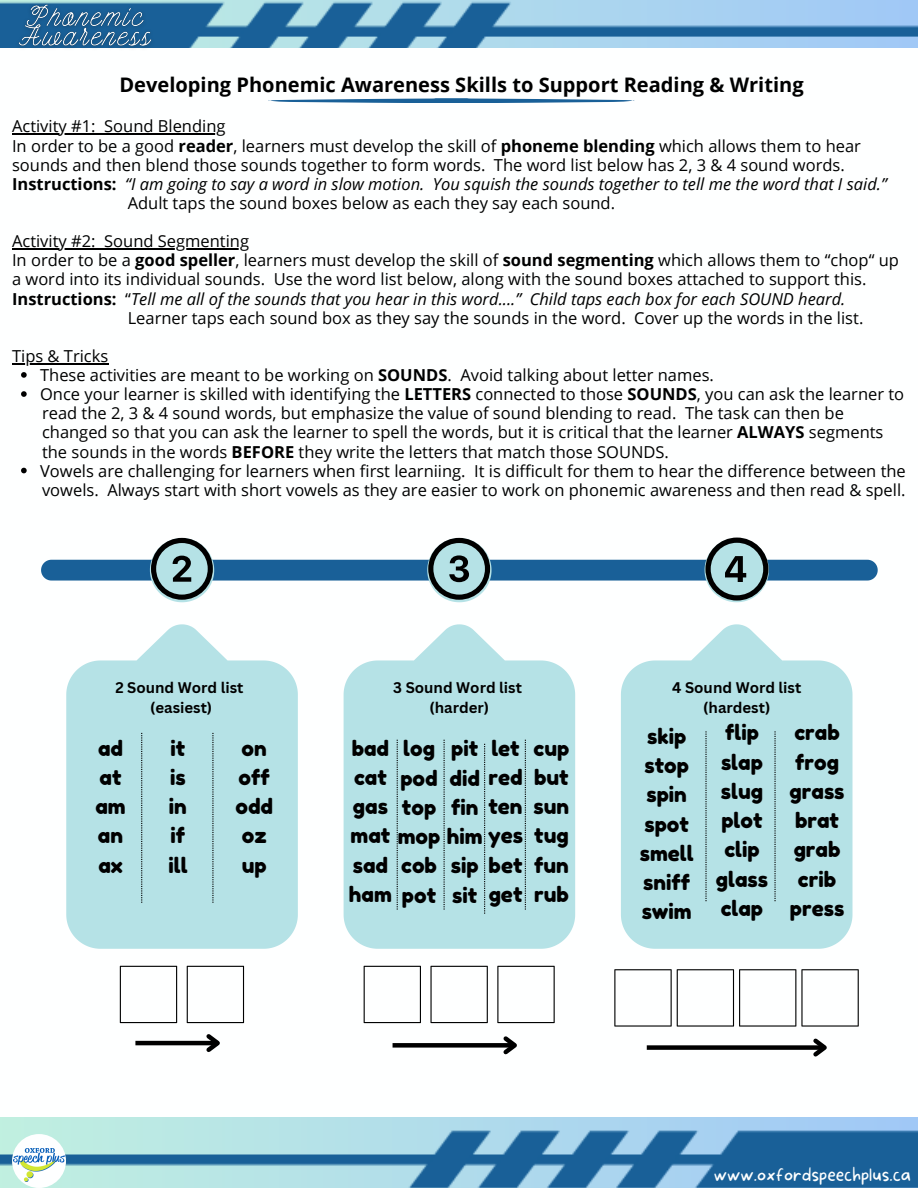
<style>
.page{position:relative;width:918px;height:1188px;background:#fff}
.page>*{position:absolute;margin:0;border:0;box-sizing:border-box;transform-origin:0 0}
.t1{font:21px/29.2px "Fredoka One";color:#000}
.t2{font:700 20.1px "Open Sans";color:#000}
.t3{font:100 18.6px "More Sugar";color:#feffff}
.t4{font:16.5px/19.2px "Open Sans";color:#000}
.t5{font:italic 16.5px/19.2px "Open Sans";color:#000}
.t6{font:700 16.5px "Open Sans";color:#000}
.t7{font:700 15px/20.2px "Canva Sans";color:#000;text-align:center}
.s1{font-weight:700}
.s2{font-style:normal}
</style>
<div class="page">
<img style="left:0;top:0;width:918px;height:1188px">
<div style="left:12px;top:1134px;width:54px;height:54px;background:#feffff;border-radius:50%"></div>
<img style="left:14px;top:1148px;width:50px;height:34px">
<div style="left:0;top:49px;width:918px;height:1068px;background:#feffff"></div>
<hr style="left:12px;top:134px;width:84px;height:1px;background:#000">
<hr style="left:104px;top:134px;width:122px;height:1px;background:#000">
<hr style="left:12px;top:248px;width:84px;height:1px;background:#000">
<hr style="left:104px;top:248px;width:145px;height:1px;background:#000">
<hr style="left:12px;top:363px;width:96px;height:1px;background:#000">
<svg style="left:21px;top:372px;width:6px;height:6px"></svg>
<svg style="left:21px;top:391px;width:6px;height:6px"></svg>
<svg style="left:21px;top:468px;width:6px;height:5px"></svg>
<svg style="left:268px;top:98px;width:367px;height:5px"></svg>
<svg style="left:66px;top:624px;width:232px;height:325px;background:#bce4e8"></svg>
<svg style="left:344px;top:624px;width:231px;height:325px;background:#bbe4e8"></svg>
<svg style="left:621px;top:624px;width:232px;height:325px;background:#bce4e8"></svg>
<svg style="left:41px;top:538px;width:837px;height:64px"></svg>
<svg style="left:397px;top:740px;width:1px;height:170px"></svg>
<svg style="left:444px;top:740px;width:1px;height:170px"></svg>
<svg style="left:484px;top:744px;width:1px;height:170px"></svg>
<svg style="left:525px;top:740px;width:1px;height:170px"></svg>
<svg style="left:705px;top:731px;width:2px;height:170px"></svg>
<svg style="left:774px;top:731px;width:2px;height:170px"></svg>
<svg style="left:141px;top:733px;width:1px;height:170px"></svg>
<svg style="left:212px;top:733px;width:1px;height:170px"></svg>
<img style="left:10px;top:0;width:151px;height:49px">
<svg style="left:120px;top:966px;width:57px;height:57px"></svg>
<hr style="left:135px;top:1041px;width:83px;height:4px;background:#000">
<svg style="left:202px;top:1034px;width:18px;height:18px"></svg>
<svg style="left:187px;top:966px;width:57px;height:57px"></svg>
<svg style="left:364px;top:966px;width:57px;height:57px"></svg>
<svg style="left:430px;top:966px;width:58px;height:57px"></svg>
<svg style="left:497px;top:966px;width:58px;height:57px"></svg>
<div style="left:393px;top:1043px;width:122px;height:5px;background:#000"></div>
<svg style="left:499px;top:1036px;width:18px;height:19px"></svg>
<svg style="left:614px;top:969px;width:245px;height:58px"></svg>
<div style="left:647px;top:1045px;width:178px;height:5px;background:#000"></div>
<svg style="left:809px;top:1038px;width:18px;height:19px"></svg>
<h2 class="t2" style="left:119px;top:71px;width:686px">Developing Phonemic Awareness Skills to Support Reading &amp; Writing</h2>
<p class="t4" style="left:12px;top:116px;width:850px;text-indent:92px">Sound Blending<br>In order to be a good <span class="s1">reader</span>, learners must develop the skill of <span class="s1">phoneme blending</span> which allows them to hear</p>
<p class="t4" style="left:12px;top:155px;width:475px">sounds and then blend those sounds together to form words.</p>
<p class="t4" style="left:494px;top:155px;width:352px">The word list below has 2, 3 &amp; 4 sound words.</p>
<p class="t6" style="left:12px;top:172px;width:106px">Instructions:</p>
<p class="t5" style="left:125px;top:174px;width:763px">“I am going to say a word in slow motion. You squish the sounds together to tell me the word that I said.”<br><span class="s2">Adult taps the sound boxes below as each they say each sound.</span></p>
<p class="t4" style="left:12px;top:231px;width:85px">Activity #2:</p>
<p class="t4" style="left:12px;top:116px;width:85px">Activity #1:</p>
<p class="t4" style="left:12px;top:231px;width:888px;text-indent:92px">Sound Segmenting<br>In order to be a <span class="s1">good speller</span>, learners must develop the skill of <span class="s1">sound segmenting</span> which allows them to “chop“ up</p>
<p class="t4" style="left:12px;top:269px;width:856px">a word into its individual sounds. Use the word list below, along with the sound boxes attached to support this.<br><span class="s1">Instructions:</span></p>
<p class="t5" style="left:125px;top:289px;width:722px"><span class="s2">“</span>Tell me all of the sounds that you hear in this word....” Child taps each box for each SOUND heard.<br><span class="s2">Learner taps each sound box as they say the sounds in the word.</span></p>
<p class="t4" style="left:634px;top:308px;width:231px">Cover up the words in the list.</p>
<p class="t4" style="left:12px;top:346px;width:98px">Tips &amp; Tricks</p>
<p class="t4" style="left:40px;top:365px;width:675px">These activities are meant to be working on <span class="s1">SOUNDS</span>. Avoid talking about letter names.</p>
<p class="t4" style="left:40px;top:384px;width:866px">Once your learner is skilled with identifying the <span class="s1">LETTERS</span> connected to those <span class="s1">SOUNDS</span>, you can ask the learner to</p>
<p class="t4" style="left:42px;top:403px;width:803px">read the 2, 3 &amp; 4 sound words, but emphasize the value of sound blending to read. The task can then be</p>
<p class="t4" style="left:42px;top:422px;width:843px">changed so that you can ask the learner to spell the words, but it is critical that the learner <span class="s1">ALWAYS</span> segments</p>
<p class="t4" style="left:42px;top:442px;width:628px">the sounds in the words <span class="s1">BEFORE</span> they write the letters that match those SOUNDS.</p>
<p class="t4" style="left:40px;top:461px;width:867px">Vowels are challenging for learners when first learniing. It is difficult for them to hear the difference between the</p>
<p class="t4" style="left:42px;top:480px;width:865px">vowels. Always start with short vowels as they are easier to work on phonemic awareness and then read &amp; spell.</p>
<h3 class="t7" style="left:115px;top:677px;width:130px">2 Sound Word list (easiest)</h3>
<h3 class="t7" style="left:393px;top:677px;width:130px">3 Sound Word list (harder)</h3>
<h3 class="t7" style="left:672px;top:677px;width:131px">4 Sound Word list (hardest)</h3>
<h3 class="t1" style="left:491px;top:733px;width:30px">let</h3>
<p class="t1" style="left:95px;top:733px;width:32px">ad at am an ax</p>
<p class="t1" style="left:168px;top:733px;width:21px;text-align:justify">it is in if ill</p>
<p class="t1" style="left:235px;top:733px;width:39px;text-align:center">on off odd oz up</p>
<h5 class="t1" style="left:349px;top:733px;width:176px">bad<br>cat<br>gas<br>mat mop him yes sad<br>ham</h5>
<h3 class="t1" style="left:400px;top:734px;width:39px">log pod top</h3>
<h3 class="t1" style="left:401px;top:851px;width:37px">cob pot</h3>
<h3 class="t1" style="left:450px;top:734px;width:75px">pit<br>did red fin</h3>
<h3 class="t1" style="left:488px;top:792px;width:36px">ten</h3>
<h3 class="t1" style="left:489px;top:850px;width:35px">bet get</h3>
<h3 class="t1" style="left:451px;top:851px;width:29px">sip sit</h3>
<h3 class="t1" style="left:534px;top:733px;width:37px;text-align:justify">cup but sun tug fun rub</h3>
<h3 class="t1" style="left:640px;top:721px;width:55px;text-align:center">skip stop spin spot smell sniff swim</h3>
<h3 class="t1" style="left:716px;top:718px;width:54px;text-align:center">flip slap slug plot clip glass clap</h3>
<h3 class="t1" style="left:790px;top:718px;width:56px;text-align:center">crab frog grass brat grab crib press</h3>
<p class="t3" style="left:714px;top:1163px;width:199px">www.oxfordspeechplus.ca</p>
</div>
